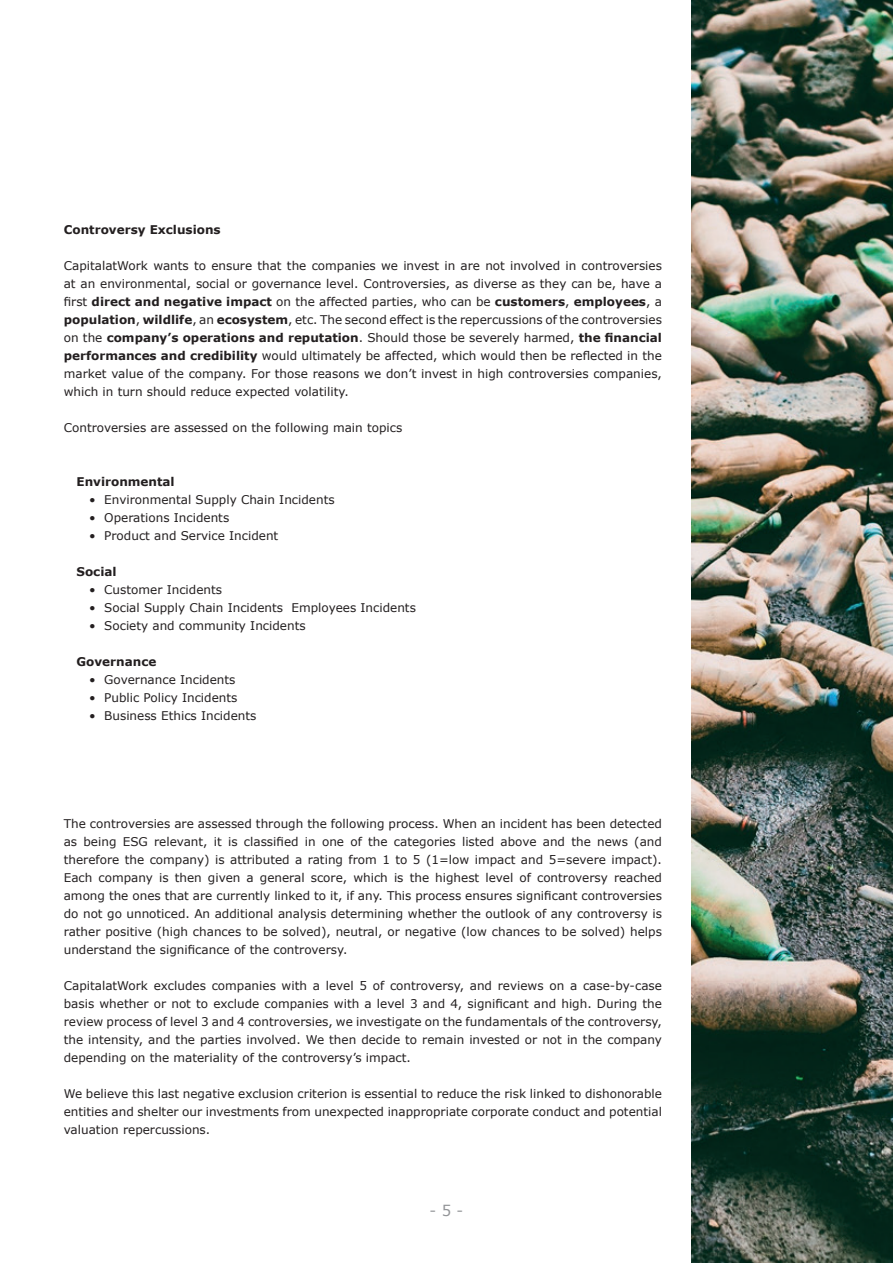
<style>
.page{position:relative;width:893px;height:1263px;background:#fff}
.page>*{position:absolute;margin:0;border:0;box-sizing:border-box;transform-origin:0 0}
.t1{font:15px "Verdana";color:#939598}
.t2{font:12px/18px "Verdana";color:#231f20;text-align:justify}
.t3{font:700 12px "Verdana";color:#231f20}
.s1{font-weight:700}
</style>
<div class="page">
<img style="left:692px;top:0;width:201px;height:1263px">
<p class="t3" style="left:64px;top:222px;width:158px">Controversy Exclusions</p>
<p class="t2" style="left:64px;top:257px;width:600px">CapitalatWork wants to ensure that the companies we invest in are not involved in controversies at an environmental, social or governance level. Controversies, as diverse as they can be, have a first <span class="s1">direct and negative impact</span> on the affected parties, who can be <span class="s1">customers</span>, <span class="s1">employees</span>, a <span class="s1">population</span>, <span class="s1">wildlife</span>, an <span class="s1">ecosystem</span>, etc. The second effect is the repercussions of the controversies on the <span class="s1">company’s operations and reputation</span>. Should those be severely harmed, <span class="s1">the financial performances and credibility</span> would ultimately be affected, which would then be reflected in the market value of the company. For those reasons we don’t invest in high controversies companies, which in turn should reduce expected volatility.</p>
<p class="t2" style="left:64px;top:419px;width:340px">Controversies are assessed on the following main topics</p>
<p class="t3" style="left:77px;top:474px;width:100px">Environmental</p>
<p class="t2" style="left:89px;top:491px;width:247px">• Environmental Supply Chain Incidents</p>
<p class="t2" style="left:89px;top:509px;width:141px">• Operations Incidents</p>
<p class="t2" style="left:89px;top:527px;width:191px">• Product and Service Incident</p>
<p class="t3" style="left:77px;top:564px;width:42px">Social</p>
<p class="t2" style="left:89px;top:581px;width:134px">• Customer Incidents</p>
<p class="t2" style="left:89px;top:599px;width:328px">• Social Supply Chain Incidents Employees Incidents</p>
<p class="t2" style="left:89px;top:617px;width:218px">• Society and community Incidents</p>
<p class="t3" style="left:77px;top:654px;width:81px">Governance</p>
<p class="t2" style="left:89px;top:671px;width:148px">• Governance Incidents</p>
<p class="t2" style="left:89px;top:689px;width:150px">• Public Policy Incidents</p>
<p class="t2" style="left:89px;top:707px;width:169px">• Business Ethics Incidents</p>
<p class="t2" style="left:64px;top:815px;width:600px">The controversies are assessed through the following process. When an incident has been detected as being ESG relevant, it is classified in one of the categories listed above and the news (and therefore the company) is attributed a rating from 1 to 5 (1=low impact and 5=severe impact).<br>Each company is then given a general score, which is the highest level of controversy reached among the ones that are currently linked to it, if any. This process ensures significant controversies do not go unnoticed. An additional analysis determining whether the outlook of any controversy is rather positive (high chances to be solved), neutral, or negative (low chances to be solved) helps understand the significance of the controversy.</p>
<p class="t2" style="left:64px;top:977px;width:600px">CapitalatWork excludes companies with a level 5 of controversy, and reviews on a case-by-case basis whether or not to exclude companies with a level 3 and 4, significant and high. During the review process of level 3 and 4 controversies, we investigate on the fundamentals of the controversy, the intensity, and the parties involved. We then decide to remain invested or not in the company depending on the materiality of the controversy’s impact.</p>
<p class="t2" style="left:64px;top:1085px;width:600px">We believe this last negative exclusion criterion is essential to reduce the risk linked to dishonorable entities and shelter our investments from unexpected inappropriate corporate conduct and potential valuation repercussions.</p>
<p class="t1" style="left:430px;top:1200px;width:35px">- 5 -</p>
</div>
